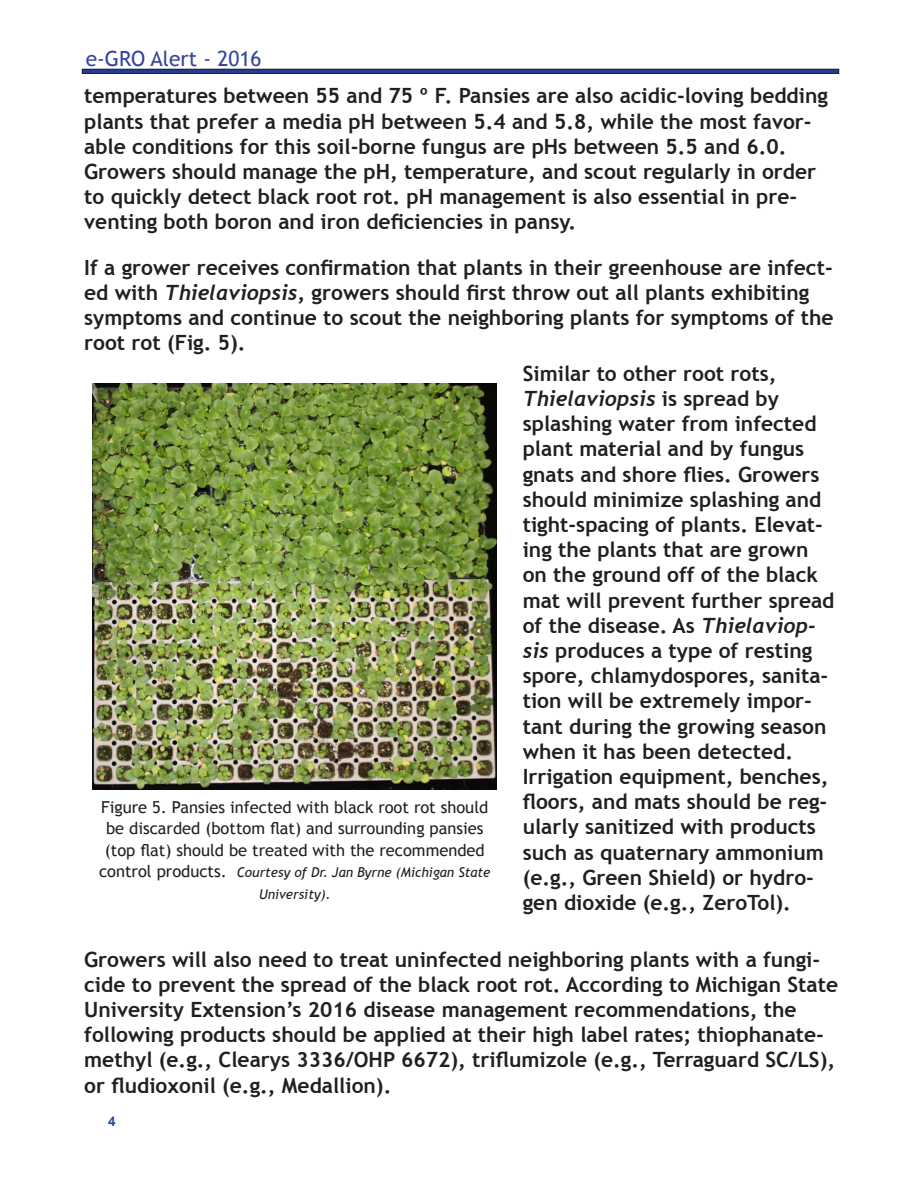
<style>
.page{position:relative;width:918px;height:1188px;background:#fff}
.page>*{position:absolute;margin:0;border:0;box-sizing:border-box;transform-origin:0 0}
.SGparagraphheader{font:700 21px/25.2px "Trebuchet MS";color:#231f20}
.t1{font:21px "Trebuchet MS";color:#33459d}
.t2{font:16.5px/21.6px "Trebuchet MS";color:#231f20}
.t3{font:italic 13.5px/21.6px "Trebuchet MS";color:#231f20;text-align:center}
.t4{font:700 13.5px "Arial";color:#28489e}
.s1{font-family:"Trebuchet";font-style:italic}
.s2{font-style:normal;font-size:16.5px}
</style>
<div class="page">
<hr style="left:82px;top:69px;width:757px;height:4px;background:#253c96">
<div style="left:82px;top:69px;width:757px;height:5px;border:1px solid #231f20"></div>
<img style="left:93px;top:384px;width:404px;height:406px">
<p class="t1" style="left:86px;top:46px;width:177px">e-GRO Alert - 2016</p>
<p class="SGparagraphheader" style="left:84px;top:83px;width:745px">temperatures between 55 and 75 º F. Pansies are also acidic-loving bedding plants that prefer a media pH between 5.4 and 5.8, while the most favor&shy;able conditions for this soil-borne fungus are pHs between 5.5 and 6.0.<br>Growers should manage the pH, temperature, and scout regularly in order to quickly detect black root rot. pH management is also essential in pre&shy;venting both boron and iron deficiencies in pansy.</p>
<p class="SGparagraphheader" style="left:84px;top:255px;width:751px">If a grower receives confirmation that plants in their greenhouse are infect&shy;ed with <span class="s1">Thielaviopsis</span>, growers should first throw out all plants exhibiting symptoms and continue to scout the neighboring plants for symptoms of the root rot (Fig. 5).</p>
<p class="SGparagraphheader" style="left:523px;top:361px;width:313px">Similar to other root rots,<br><span class="s1">Thielaviopsis</span> is spread by splashing water from infected plant material and by fungus gnats and shore flies. Growers should minimize splashing and tight-spacing of plants. Elevat&shy;ing the plants that are grown on the ground off of the black mat will prevent further spread of the disease. As <span class="s1">Thielaviop&shy;sis</span> produces a type of resting spore, chlamydospores, sanita&shy;tion will be extremely impor&shy;tant during the growing season when it has been detected.<br>Irrigation equipment, benches, floors, and mats should be reg&shy;ularly sanitized with products such as quaternary ammonium (e.g., Green Shield) or hydro&shy;gen dioxide (e.g., ZeroTol).</p>
<p class="SGparagraphheader" style="left:84px;top:947px;width:755px">Growers will also need to treat uninfected neighboring plants with a fungi&shy;cide to prevent the spread of the black root rot. According to Michigan State University Extension’s 2016 disease management recommendations, the following products should be applied at their high label rates; thiophanate&shy;methyl (e.g., Clearys 3336/OHP 6672), triflumizole (e.g., Terraguard SC/LS), or fludioxonil (e.g., Medallion).</p>
<p class="t2" style="left:101px;top:796px;width:389px">Figure 5. Pansies infected with black root rot should be discarded (bottom flat) and surrounding pansies (top flat) should be treated with the recommended</p>
<p class="t3" style="left:99px;top:862px;width:393px"><span class="s2">control products.</span> Courtesy of Dr. Jan Byrne (Michigan State<br>University).</p>
<p class="t4" style="left:108px;top:1112px;width:9px">4</p>
</div>
